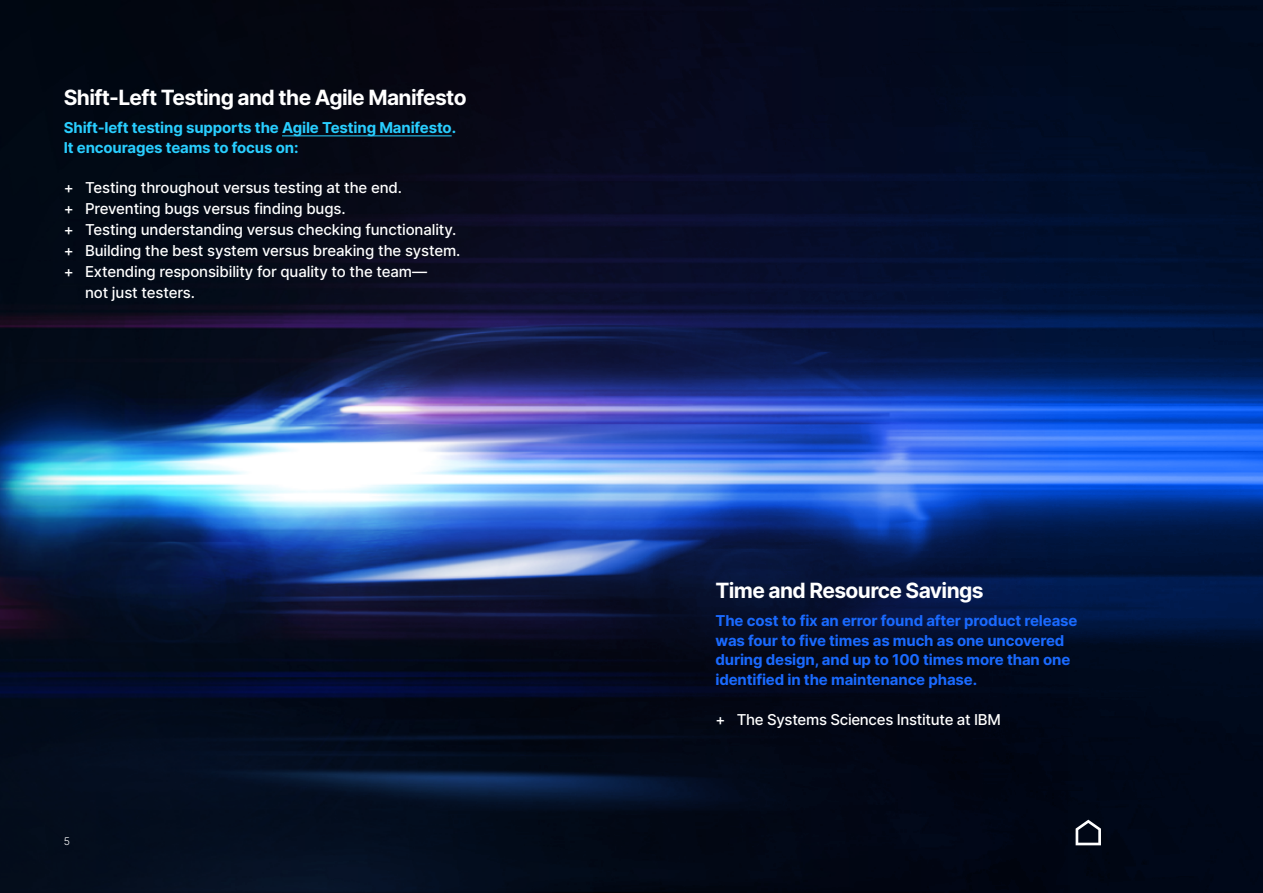
<style>
.page{position:relative;width:1263px;height:893px;background:#fff}
.page>*{position:absolute;margin:0;border:0;box-sizing:border-box;transform-origin:0 0}
.t1{font:700 21px "Inter";letter-spacing:-.03em;color:#fff}
.t2{font:500 15px "Inter";letter-spacing:-.01em;color:#fff}
.t3{font:700 15px/19.5px "Inter";letter-spacing:-.01em;color:#1a6aff}
.t4{font:700 15px/19.5px "Inter";letter-spacing:-.01em;color:#29ceff}
.t5{font:300 10.5px "Inter";color:#fff}
</style>
<div class="page">
<img style="left:0;top:0;width:1263px;height:893px">
<svg style="left:1075px;top:820px;width:26px;height:25px"></svg>
<hr style="left:282px;top:135px;width:170px;height:1px;background:#29ceff">
<h1 class="t1" style="left:64px;top:82px;width:404px">Shift-Left Testing and the Agile Manifesto</h1>
<p class="t4" style="left:64px;top:118px;width:394px">Shift-left testing supports the Agile Testing Manifesto.<br>It encourages teams to focus on:</p>
<p class="t2" style="left:64px;top:177px;width:340px">+ Testing throughout versus testing at the end.</p>
<p class="t2" style="left:64px;top:198px;width:283px">+ Preventing bugs versus finding bugs.</p>
<p class="t2" style="left:64px;top:219px;width:394px">+ Testing understanding versus checking functionality.</p>
<p class="t2" style="left:64px;top:240px;width:398px">+ Building the best system versus breaking the system.</p>
<p class="t2" style="left:64px;top:261px;width:365px">+ Extending responsibility for quality to the team—</p>
<p class="t2" style="left:85px;top:282px;width:112px">not just testers.</p>
<p class="t5" style="left:64px;top:834px;width:8px">5</p>
<h1 class="t1" style="left:715px;top:575px;width:270px">Time and Resource Savings</h1>
<p class="t3" style="left:715px;top:611px;width:363px">The cost to fix an error found after product release was four to five times as much as one uncovered during design, and up to 100 times more than one identified in the maintenance phase.</p>
<p class="t2" style="left:715px;top:709px;width:287px">+ The Systems Sciences Institute at IBM</p>
</div>
